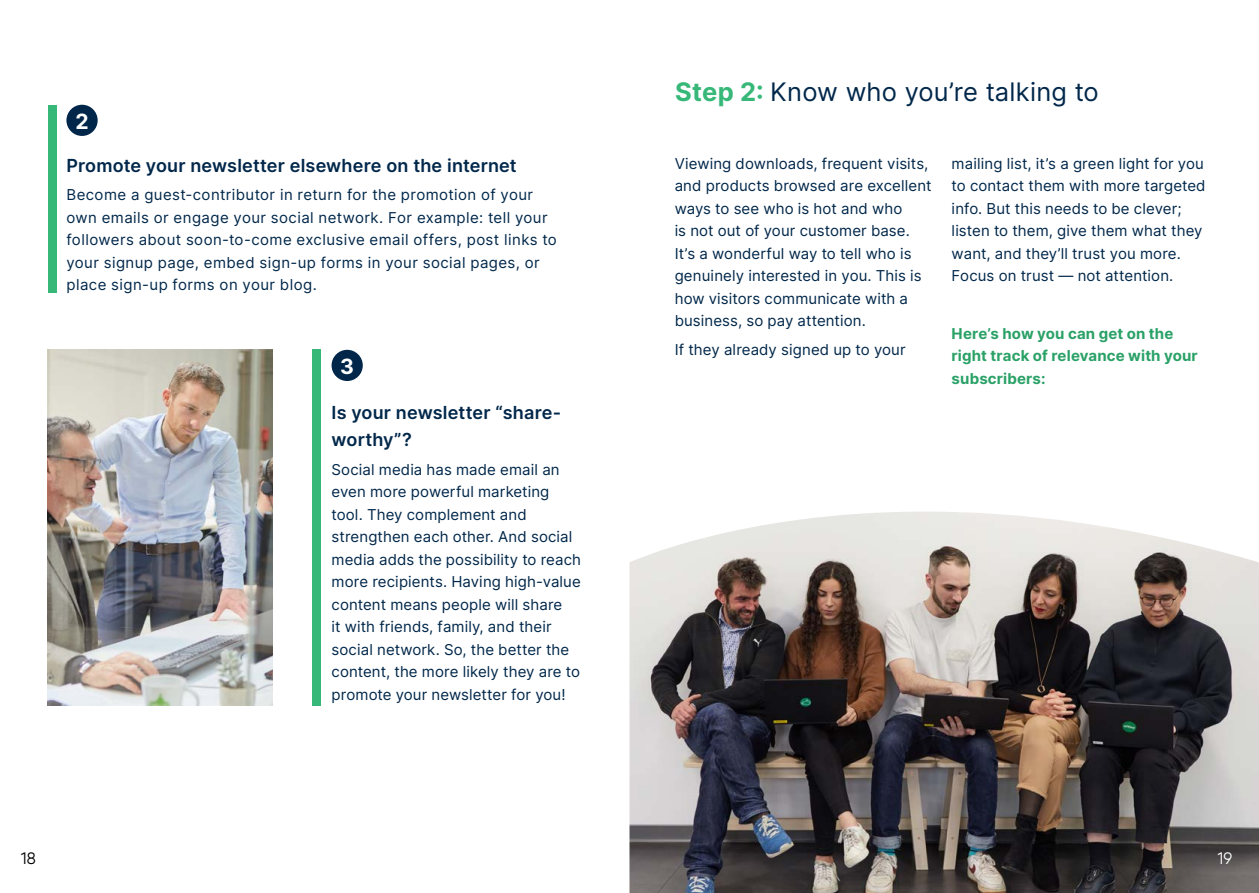
<style>
.page{position:relative;width:1259px;height:893px;background:#fff}
.page>*{position:absolute;margin:0;border:0;box-sizing:border-box;transform-origin:0 0}
.t1{font:25.5px "Inter";letter-spacing:.005em;color:#00274a}
.t2{font:700 21px "Inter";color:#fff}
.t3{font:600 18px/27px "Inter";letter-spacing:.01em;color:#00274a}
.t4{font:16.5px "Qanelas";color:#fff}
.t5{font:16.5px "Qanelas";color:#000}
.t6{font:15px/22.5px "Inter";letter-spacing:.01em;color:#00274a}
.t7{font:15px/22.5px "Inter";letter-spacing:.03em;color:#00274a}
.t8{font:700 15px/22.5px "Inter";letter-spacing:.01em;color:#2aa167}
.s1{font-weight:700;color:#37b879}
</style>
<div class="page">
<img style="left:629px;top:512px;width:630px;height:381px">
<img style="left:48px;top:350px;width:225px;height:356px">
<div style="left:48px;top:105px;width:8px;height:188px;background:#37b879"></div>
<div style="left:312px;top:350px;width:8px;height:356px;background:#37b879"></div>
<div style="left:66px;top:105px;width:32px;height:31px;background:#00274a;border-radius:50%"></div>
<div style="left:331px;top:350px;width:32px;height:31px;background:#00274a;border-radius:50%"></div>
<h2 class="t2" style="left:75px;top:106px;width:15px">2</h2>
<p class="t3" style="left:66px;top:151px;width:452px">Promote your newsletter elsewhere on the internet</p>
<p class="t7" style="left:66px;top:183px;width:492px">Become a guest-contributor in return for the promotion of your own emails or engage your social network. For example: tell your followers about soon-to-come exclusive email offers, post links to your signup page, embed sign-up forms in your social pages, or place sign-up forms on your blog.</p>
<h2 class="t2" style="left:340px;top:351px;width:15px">3</h2>
<p class="t3" style="left:331px;top:399px;width:231px">Is your newsletter “share&shy;worthy”?</p>
<p class="t6" style="left:331px;top:458px;width:251px">Social media has made email an even more powerful marketing tool. They complement and strengthen each other. And social media adds the possibility to reach more recipients. Having high-value content means people will share<br>it with friends, family, and their social network. So, the better the content, the more likely they are to promote your newsletter for you!</p>
<p class="t5" style="left:21px;top:848px;width:16px">18</p>
<h1 class="t1" style="left:675px;top:73px;width:425px"><span class="s1">Step 2:</span> Know who you’re talking to</h1>
<p class="t6" style="left:674px;top:152px;width:258px">Viewing downloads, frequent visits, and products browsed are excellent ways to see who is hot and who<br>is not out of your customer base.<br>It’s a wonderful way to tell who is genuinely interested in you. This is how visitors communicate with a business, so pay attention.</p>
<p class="t6" style="left:674px;top:338px;width:232px">If they already signed up to your</p>
<p class="t6" style="left:951px;top:152px;width:255px">mailing list, it’s a green light for you to contact them with more targeted info. But this needs to be clever; listen to them, give them what they want, and they’ll trust you more.<br>Focus on trust — not attention.</p>
<p class="t8" style="left:951px;top:321px;width:248px">Here’s how you can get on the right track of relevance with your subscribers:</p>
<p class="t4" style="left:1217px;top:848px;width:16px">19</p>
</div>
